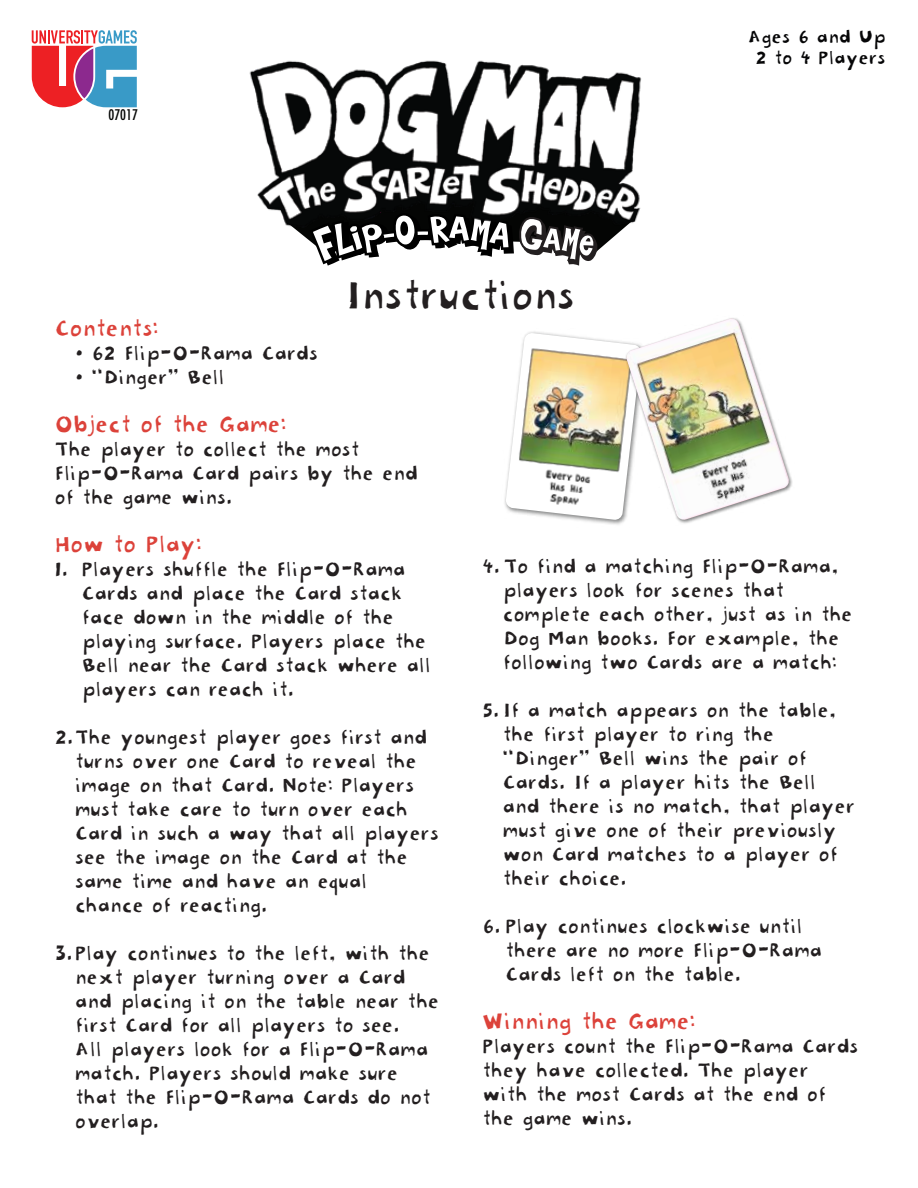
<style>
.page{position:relative;width:918px;height:1188px;background:#fff}
.page>*{position:absolute;margin:0;border:0;box-sizing:border-box;transform-origin:0 0}
.t1{font:39.15px "Pilky TITLE";color:#231f20}
.t2{font:22.5px "Pilky TITLE";color:#dc423a}
.t3{font:19.5px/24px "Pilky TITLE";color:#231f20}
.t4{font:18px/21.6px "Pilky TITLE";color:#060607;text-align:center}
.t5{font:500 condensed 14.25px "Futura";color:#040504}
</style>
<div class="page">
<img style="left:577px;top:520px;width:46px;height:5px">
<img style="left:641px;top:319px;width:149px;height:202px">
<img style="left:249px;top:61px;width:393px;height:165px">
<svg style="left:289px;top:60px;width:352px;height:460px"></svg>
<svg style="left:32px;top:30px;width:105px;height:77px"></svg>
<p class="t5" style="left:108px;top:106px;width:31px">07017</p>
<h1 class="t1" style="left:344px;top:264px;width:232px">Instructions</h1>
<p class="t4" style="left:747px;top:25px;width:139px">Ages 6 and Up<br>2 to 4 Players</p>
<p class="t2" style="left:54px;top:310px;width:105px">Contents:</p>
<p class="t3" style="left:74px;top:341px;width:244px">• 62 Flip-O-Rama Cards</p>
<p class="t3" style="left:74px;top:365px;width:151px">• “Dinger” Bell</p>
<p class="t2" style="left:54px;top:406px;width:233px">Object of the Game:</p>
<p class="t3" style="left:54px;top:437px;width:365px">The player to collect the most<br>Flip-O-Rama Card pairs by the end of the game wins.</p>
<p class="t2" style="left:54px;top:526px;width:149px">How to Play:</p>
<p class="t3" style="left:81px;top:557px;width:351px;text-indent:-27px">1. Players shuffle the Flip-O-Rama<br>Cards and place the Card stack face down in the middle of the playing surface. Players place the<br>Bell near the Card stack where all players can reach it.</p>
<p class="t3" style="left:74px;top:725px;width:365px;text-indent:-20px">2. The youngest player goes first and turns over one Card to reveal the image on that Card. Note: Players must take care to turn over each<br>Card in such a way that all players see the image on the Card at the same time and have an equal chance of reacting.</p>
<p class="t3" style="left:74px;top:941px;width:366px;text-indent:-20px">3. Play continues to the left, with the next player turning over a Card and placing it on the table near the first Card for all players to see.<br>All players look for a Flip-O-Rama match. Players should make sure that the Flip-O-Rama Cards do not overlap.</p>
<p class="t3" style="left:502px;top:553px;width:351px;text-indent:-20px">4. To find a matching Flip-O-Rama, players look for scenes that complete each other, just as in the<br>Dog Man books. For example, the following two Cards are a match:</p>
<p class="t3" style="left:502px;top:697px;width:354px;text-indent:-20px">5. If a match appears on the table, the first player to ring the “Dinger” Bell wins the pair of<br>Cards. If a player hits the Bell and there is no match, that player must give one of their previously won Card matches to a player of their choice.</p>
<p class="t3" style="left:505px;top:913px;width:318px;text-indent:-23px">6. Play continues clockwise until there are no more Flip-O-Rama<br>Cards left on the table.</p>
<p class="t2" style="left:482px;top:1003px;width:214px">Winning the Game:</p>
<p class="t3" style="left:482px;top:1033px;width:377px">Players count the Flip-O-Rama Cards they have collected. The player with the most Cards at the end of the game wins.</p>
</div>
